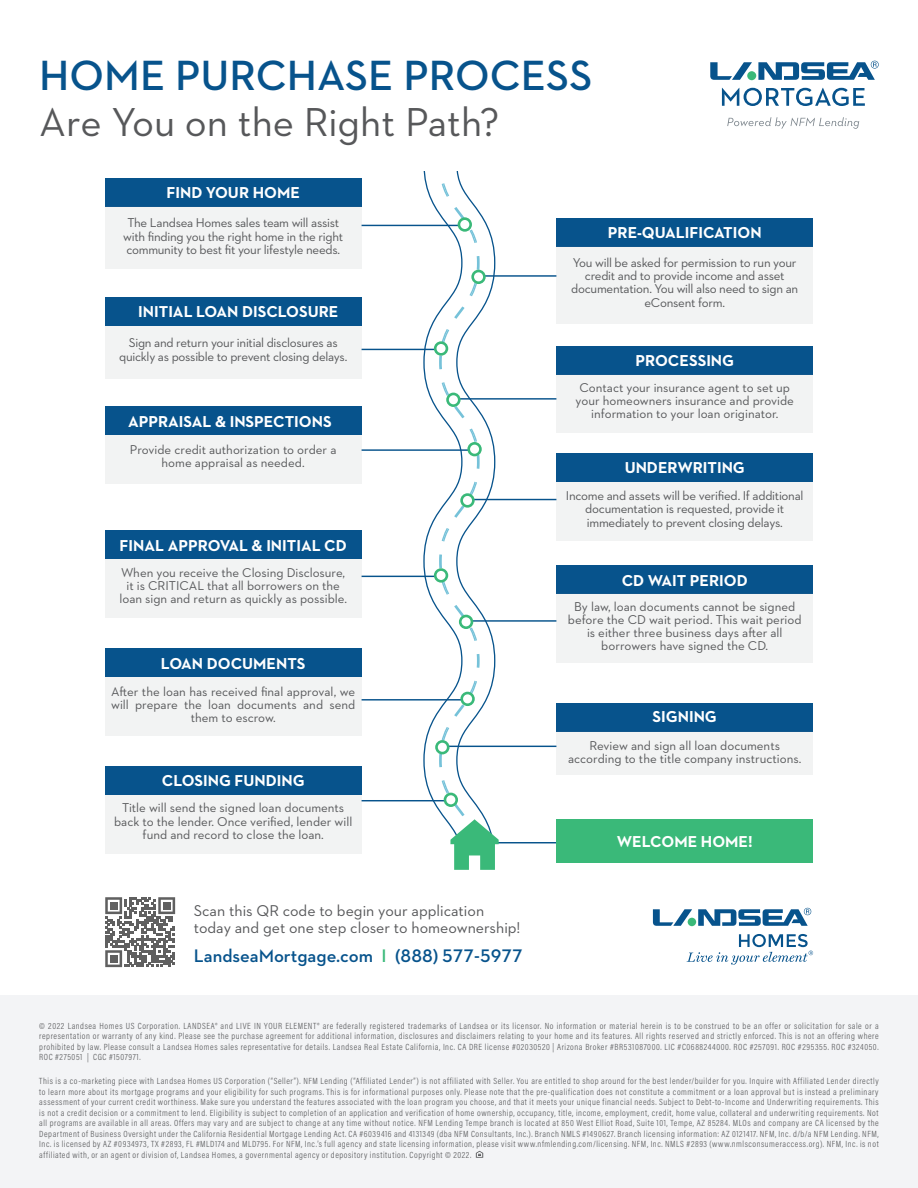
<style>
.page{position:relative;width:918px;height:1188px;background:#fff}
.page>*{position:absolute;margin:0;border:0;box-sizing:border-box;transform-origin:0 0}
.t1{font:600 43.05px "Neutraface 2 Text";color:#07538c}
.t2{font:41.1px "Neutraface 2 Text";color:#57585a}
.t3{font:600 18.45px "Neutraface 2 Text";color:#07538c}
.t4{font:700 16.05px "Neutraface 2 Text";color:#fff}
.t5{font:15.9px "Neutraface 2 Text";color:#57585a}
.t6{font:13.05px/13px "Neutraface 2 Text";letter-spacing:-.005em;color:#57585a;text-align:center}
.Paragraph_Style_1{font:300 9px/10.5px "Acumin Pro Cond";letter-spacing:.065em;color:#57585a;text-align:justify}
.s1{color:#3ab979}
</style>
<div class="page">
<div style="left:0;top:996px;width:918px;height:192px;background:#f3f4f6"></div>
<svg style="left:727px;top:117px;width:132px;height:12px"></svg>
<svg style="left:710px;top:62px;width:42px;height:18px"></svg>
<div style="left:747px;top:71px;width:9px;height:9px;background:#3ab979;border-radius:50%"></div>
<svg style="left:758px;top:61px;width:121px;height:19px"></svg>
<svg style="left:722px;top:88px;width:143px;height:18px"></svg>
<svg style="left:476px;top:1151px;width:7px;height:7px"></svg>
<svg style="left:423px;top:171px;width:15px;height:639px"></svg>
<div style="left:105px;top:178px;width:257px;height:29px;background:#07538c"></div>
<div style="left:105px;top:207px;width:257px;height:62px;background:#f2f3f3"></div>
<div style="left:105px;top:407px;width:257px;height:28px;background:#07538c"></div>
<div style="left:105px;top:435px;width:257px;height:48px;background:#f2f3f3"></div>
<div style="left:556px;top:454px;width:257px;height:28px;background:#07538c"></div>
<div style="left:556px;top:482px;width:257px;height:58px;background:#f2f3f3"></div>
<div style="left:105px;top:649px;width:257px;height:28px;background:#07538c"></div>
<div style="left:105px;top:677px;width:257px;height:59px;background:#f2f3f3"></div>
<div style="left:556px;top:703px;width:257px;height:28px;background:#07538c"></div>
<div style="left:556px;top:731px;width:257px;height:44px;background:#f2f3f3"></div>
<div style="left:556px;top:346px;width:257px;height:29px;background:#07538c"></div>
<div style="left:556px;top:375px;width:257px;height:58px;background:#f2f3f3"></div>
<div style="left:105px;top:531px;width:257px;height:28px;background:#07538c"></div>
<div style="left:105px;top:559px;width:257px;height:58px;background:#f2f3f3"></div>
<div style="left:556px;top:565px;width:257px;height:29px;background:#07538c"></div>
<div style="left:556px;top:594px;width:257px;height:69px;background:#f2f3f3"></div>
<div style="left:105px;top:767px;width:257px;height:28px;background:#07538c"></div>
<div style="left:105px;top:795px;width:257px;height:59px;background:#f2f3f3"></div>
<div style="left:556px;top:218px;width:257px;height:28px;background:#07538c"></div>
<div style="left:556px;top:246px;width:257px;height:78px;background:#f2f3f3"></div>
<div style="left:105px;top:297px;width:257px;height:29px;background:#07538c"></div>
<div style="left:105px;top:326px;width:257px;height:53px;background:#f2f3f3"></div>
<hr style="left:362px;top:349px;width:79px;height:1px;background:#07538c">
<svg style="left:434px;top:341px;width:14px;height:15px"></svg>
<hr style="left:362px;top:449px;width:113px;height:2px;background:#07538c">
<hr style="left:362px;top:576px;width:79px;height:1px;background:#07538c">
<svg style="left:434px;top:568px;width:14px;height:15px"></svg>
<hr style="left:362px;top:699px;width:106px;height:2px;background:#07538c">
<hr style="left:362px;top:800px;width:89px;height:1px;background:#07538c">
<hr style="left:362px;top:225px;width:103px;height:1px;background:#07538c">
<hr style="left:479px;top:275px;width:77px;height:2px;background:#07538c">
<hr style="left:453px;top:398px;width:103px;height:2px;background:#07538c">
<hr style="left:467px;top:499px;width:89px;height:1px;background:#07538c">
<hr style="left:466px;top:620px;width:90px;height:2px;background:#07538c">
<hr style="left:442px;top:746px;width:114px;height:1px;background:#07538c">
<svg style="left:435px;top:740px;width:15px;height:14px"></svg>
<hr style="left:475px;top:842px;width:81px;height:1px;background:#07538c">
<div style="left:556px;top:819px;width:257px;height:44px;background:#3ab979"></div>
<svg style="left:438px;top:171px;width:61px;height:699px"></svg>
<svg style="left:105px;top:897px;width:70px;height:70px"></svg>
<div style="left:110px;top:902px;width:7px;height:7px;background:#606060"></div>
<div style="left:163px;top:902px;width:7px;height:7px;background:#606060"></div>
<div style="left:110px;top:955px;width:7px;height:7px;background:#606060"></div>
<svg style="left:653px;top:909px;width:39px;height:17px"></svg>
<div style="left:688px;top:918px;width:8px;height:8px;background:#3ab979;border-radius:50%"></div>
<svg style="left:687px;top:934px;width:126px;height:31px"></svg>
<svg style="left:698px;top:908px;width:113px;height:18px"></svg>
<p class="t1" style="left:39px;top:48px;width:555px">HOME PURCHASE PROCESS</p>
<p class="t2" style="left:39px;top:97px;width:462px">Are You on the Right Path?</p>
<p class="t4" style="left:166px;top:182px;width:135px">FIND YOUR HOME</p>
<p class="t6" style="left:123px;top:216px;width:222px">The Landsea Homes sales team will assist with finding you the right home in the right community to best fit your lifestyle needs.</p>
<p class="t4" style="left:608px;top:223px;width:155px">PRE-QUALIFICATION</p>
<p class="t6" style="left:571px;top:256px;width:229px">You will be asked for permission to run your credit and to provide income and asset documentation. You will also need to sign an eConsent form.</p>
<p class="t4" style="left:138px;top:302px;width:202px">INITIAL LOAN DISCLOSURE</p>
<p class="t6" style="left:119px;top:336px;width:230px">Sign and return your initial disclosures as quickly as possible to prevent closing delays.</p>
<p class="t4" style="left:635px;top:351px;width:100px">PROCESSING</p>
<p class="t6" style="left:579px;top:381px;width:212px">Contact your insurance agent to set up</p>
<p class="t6" style="left:576px;top:394px;width:220px">your homeowners insurance and provide</p>
<p class="t6" style="left:591px;top:407px;width:189px">information to your loan originator.</p>
<p class="t4" style="left:128px;top:411px;width:205px">APPRAISAL &amp; INSPECTIONS</p>
<p class="t6" style="left:130px;top:443px;width:208px">Provide credit authorization to order a</p>
<p class="t6" style="left:162px;top:456px;width:145px">home appraisal as needed.</p>
<p class="t4" style="left:625px;top:457px;width:122px">UNDERWRITING</p>
<p class="t6" style="left:566px;top:489px;width:239px">Income and assets will be verified. If additional documentation is requested, provide it immediately to prevent closing delays.</p>
<p class="t4" style="left:120px;top:535px;width:229px">FINAL APPROVAL &amp; INITIAL CD</p>
<p class="t6" style="left:121px;top:566px;width:226px">When you receive the Closing Disclosure,</p>
<p class="t6" style="left:127px;top:579px;width:215px">it is CRITICAL that all borrowers on the</p>
<p class="t6" style="left:119px;top:592px;width:229px">loan sign and return as quickly as possible.</p>
<p class="t4" style="left:161px;top:654px;width:146px">LOAN DOCUMENTS</p>
<p class="t6" style="left:111px;top:685px;width:246px">After the loan has received final approval, we will prepare the loan documents and send them to escrow.</p>
<p class="t4" style="left:162px;top:771px;width:144px">CLOSING FUNDING</p>
<p class="t6" style="left:114px;top:801px;width:240px">Title will send the signed loan documents back to the lender. Once verified, lender will fund and record to close the loan.</p>
<p class="t5" style="left:194px;top:901px;width:292px">Scan this QR code to begin your application</p>
<p class="t5" style="left:194px;top:918px;width:328px">today and get one step closer to homeownership!</p>
<p class="t3" style="left:194px;top:944px;width:331px">LandseaMortgage.com <span class="s1">I</span> (888) 577-5977</p>
<p class="t4" style="left:622px;top:570px;width:128px">CD WAIT PERIOD</p>
<p class="t6" style="left:574px;top:600px;width:223px">By law, loan documents cannot be signed</p>
<p class="t6" style="left:568px;top:613px;width:235px">before the CD wait period. This wait period</p>
<p class="t6" style="left:587px;top:626px;width:197px">is either three business days after all borrowers have signed the CD.</p>
<p class="t4" style="left:653px;top:706px;width:66px">SIGNING</p>
<p class="t6" style="left:589px;top:739px;width:192px">Review and sign all loan documents</p>
<p class="t6" style="left:568px;top:752px;width:235px">according to the title company instructions.</p>
<p class="t4" style="left:617px;top:831px;width:137px">WELCOME HOME!</p>
<p class="Paragraph_Style_1" style="left:39px;top:1020px;width:841px">© 2022 Landsea Homes US Corporation. LANDSEA® and LIVE IN YOUR ELEMENT® are federally registered trademarks of Landsea or its licensor. No information or material herein is to be construed to be an offer or solicitation for sale or a representation or warranty of any kind. Please see the purchase agreement for additional information, disclosures and disclaimers relating to your home and its features. All rights reserved and strictly enforced. This is not an offering where prohibited by law. Please consult a Landsea Homes sales representative for details. Landsea Real Estate California, Inc. CA DRE license #02030520 | Arizona Broker #BR531087000. LIC #C0688244000. ROC #257091. ROC #295355. ROC #324050.<br>ROC #275051 | CGC #1507971.</p>
<p class="Paragraph_Style_1" style="left:39px;top:1076px;width:841px">This is a co-marketing piece with Landsea Homes US Corporation (“Seller”). NFM Lending (“Affiliated Lender”) is not affiliated with Seller. You are entitled to shop around for the best lender/builder for you. Inquire with Affiliated Lender directly to learn more about its mortgage programs and your eligibility for such programs. This is for informational purposes only. Please note that the pre-qualification does not constitute a commitment or a loan approval but is instead a preliminary assessment of your current credit worthiness. Make sure you understand the features associated with the loan program you choose, and that it meets your unique financial needs. Subject to Debt-to-Income and Underwriting requirements. This is not a credit decision or a commitment to lend. Eligibility is subject to completion of an application and verification of home ownership, occupancy, title, income, employment, credit, home value, collateral and underwriting requirements. Not all programs are available in all areas. Offers may vary and are subject to change at any time without notice. NFM Lending Tempe branch is located at 850 West Elliot Road, Suite 101, Tempe, AZ 85284. MLOs and company are CA licensed by the Department of Business Oversight under the California Residential Mortgage Lending Act. CA #6039416 and 4131349 (dba NFM Consultants, Inc.). Branch NMLS #1490627. Branch licensing information: AZ 0121417. NFM, Inc. d/b/a NFM Lending. NFM, Inc. is licensed by AZ #0934973, TX #2893, FL #MLD174 and MLD795. For NFM, Inc.’s full agency and state licensing information, please visit www.nfmlending.com/licensing. NFM, Inc. NMLS #2893 (www.nmlsconsumeraccess.org). NFM, Inc. is not affiliated with, or an agent or division of, Landsea Homes, a governmental agency or depository institution. Copyright © 2022.</p>
</div>
